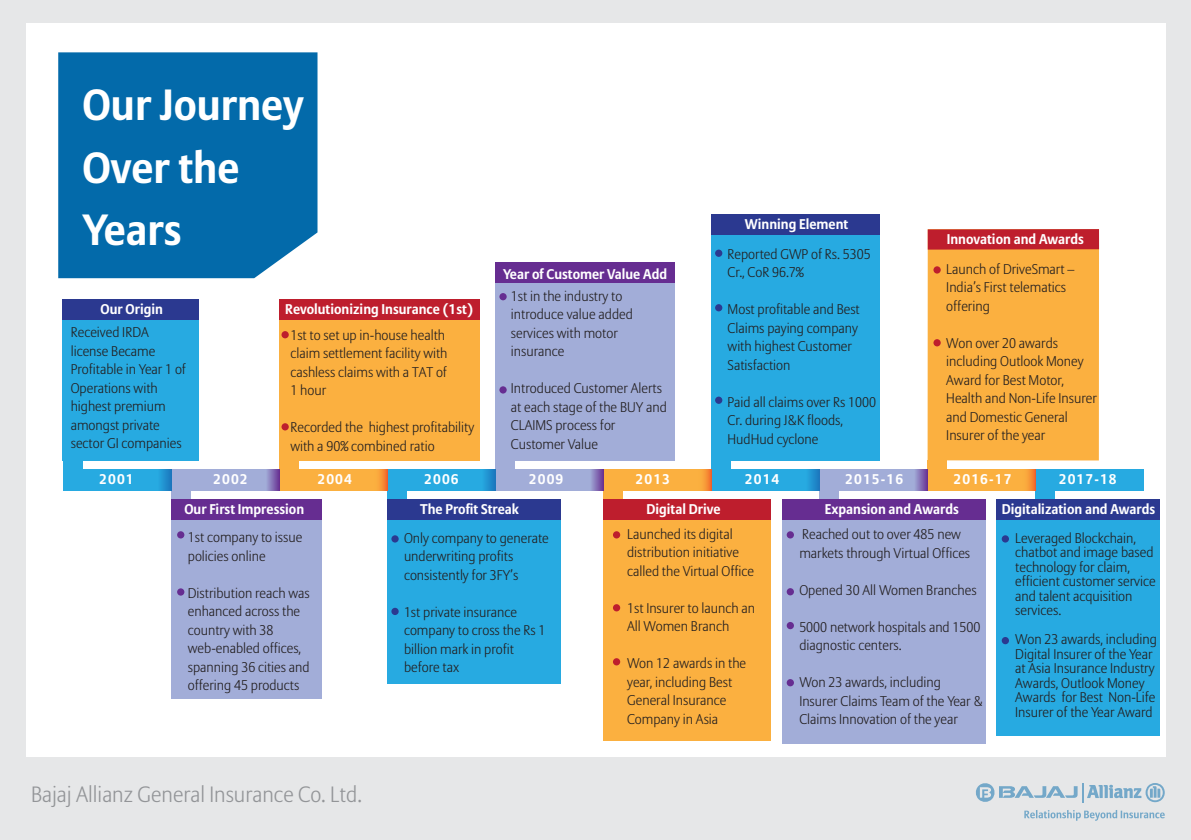
<style>
.page{position:relative;width:1191px;height:840px;background:#fff}
.page>*{position:absolute;margin:0;border:0;box-sizing:border-box;transform-origin:0 0}
.t1{font:700 43.4px/62.4px "Allianz Sans";color:#fff}
.t2{font:300 22px "Allianz Sans";color:#939598}
.t3{font:300 14px/18.4px "Allianz Sans";color:#231f20}
.t4{font:700 14px "Allianz Sans";color:#fff}
</style>
<div class="page">
<div style="left:0;top:0;width:1191px;height:839px;background:#e6e7e8"></div>
<div style="left:26px;top:23px;width:1139px;height:733px;background:#fff"></div>
<div style="left:58px;top:52px;width:259px;height:226px;background:#036aaa"></div>
<svg style="left:976px;top:783px;width:188px;height:19px"></svg>
<svg style="left:1024px;top:810px;width:140px;height:10px"></svg>
<div style="left:63px;top:469px;width:108px;height:21px;background:#27aae1"></div>
<div style="left:171px;top:469px;width:108px;height:21px;background:#a2add8"></div>
<div style="left:279px;top:469px;width:108px;height:21px;background:#fbb040"></div>
<div style="left:387px;top:469px;width:108px;height:21px;background:#27aae1"></div>
<div style="left:495px;top:469px;width:108px;height:21px;background:#a2add8"></div>
<div style="left:603px;top:469px;width:108px;height:21px;background:#fbb040"></div>
<div style="left:711px;top:469px;width:108px;height:21px;background:#27aae1"></div>
<div style="left:819px;top:469px;width:108px;height:21px;background:#a2add8"></div>
<div style="left:927px;top:469px;width:108px;height:21px;background:#fbb040"></div>
<div style="left:1035px;top:469px;width:108px;height:21px;background:#27aae1"></div>
<div style="left:63px;top:299px;width:136px;height:161px;background:#27aae1"></div>
<div style="left:279px;top:299px;width:200px;height:161px;background:#fbb040"></div>
<div style="left:495px;top:262px;width:179px;height:198px;background:#a2add8"></div>
<div style="left:171px;top:499px;width:150px;height:199px;background:#a2add8"></div>
<div style="left:387px;top:499px;width:174px;height:184px;background:#27aae1"></div>
<div style="left:711px;top:214px;width:169px;height:246px;background:#27aae1"></div>
<div style="left:927px;top:229px;width:172px;height:231px;background:#fbb040"></div>
<div style="left:996px;top:499px;width:163px;height:236px;background:#27aae1"></div>
<div style="left:603px;top:499px;width:167px;height:240px;background:#fbb040"></div>
<div style="left:782px;top:500px;width:203px;height:243px;background:#a2add8"></div>
<div style="left:63px;top:460px;width:19px;height:9px;background:#27aae1"></div>
<div style="left:279px;top:460px;width:19px;height:9px;background:#fbb040"></div>
<div style="left:495px;top:460px;width:19px;height:9px;background:#a2add8"></div>
<div style="left:711px;top:460px;width:19px;height:9px;background:#27aae1"></div>
<div style="left:927px;top:460px;width:19px;height:9px;background:#fbb040"></div>
<div style="left:171px;top:490px;width:19px;height:9px;background:#a2add8"></div>
<div style="left:387px;top:490px;width:19px;height:9px;background:#27aae1"></div>
<div style="left:603px;top:490px;width:19px;height:9px;background:#fbb040"></div>
<div style="left:1035px;top:490px;width:19px;height:9px;background:#27aae1"></div>
<div style="left:819px;top:490px;width:19px;height:9px;background:#a2add8"></div>
<svg style="left:161px;top:469px;width:10px;height:21px"></svg>
<svg style="left:267px;top:469px;width:12px;height:21px"></svg>
<svg style="left:591px;top:469px;width:12px;height:21px"></svg>
<svg style="left:915px;top:469px;width:12px;height:21px"></svg>
<svg style="left:485px;top:469px;width:10px;height:21px"></svg>
<svg style="left:809px;top:469px;width:10px;height:21px"></svg>
<svg style="left:1027px;top:469px;width:8px;height:21px"></svg>
<svg style="left:703px;top:469px;width:8px;height:21px"></svg>
<svg style="left:379px;top:469px;width:8px;height:21px"></svg>
<div style="left:63px;top:299px;width:136px;height:20px;background:#2b3990"></div>
<div style="left:279px;top:299px;width:200px;height:20px;background:#be1e2d"></div>
<div style="left:603px;top:499px;width:167px;height:20px;background:#be1e2d"></div>
<div style="left:927px;top:229px;width:172px;height:20px;background:#be1e2d"></div>
<div style="left:711px;top:214px;width:169px;height:20px;background:#2b3990"></div>
<div style="left:171px;top:499px;width:151px;height:20px;background:#662d91"></div>
<div style="left:495px;top:262px;width:179px;height:21px;background:#662d91"></div>
<div style="left:782px;top:499px;width:203px;height:20px;background:#662d91"></div>
<div style="left:387px;top:499px;width:174px;height:20px;background:#2b3990"></div>
<div style="left:996px;top:499px;width:163px;height:20px;background:#2b3990"></div>
<div style="left:281px;top:331px;width:8px;height:7px;background:#be1e2d;border-radius:50%"></div>
<div style="left:933px;top:266px;width:7px;height:7px;background:#be1e2d;border-radius:50%"></div>
<div style="left:933px;top:339px;width:7px;height:7px;background:#be1e2d;border-radius:50%"></div>
<div style="left:281px;top:423px;width:8px;height:7px;background:#be1e2d;border-radius:50%"></div>
<div style="left:391px;top:535px;width:8px;height:7px;background:#2b3990;border-radius:50%"></div>
<div style="left:1001px;top:535px;width:8px;height:7px;background:#2b3990;border-radius:50%"></div>
<svg style="left:1001px;top:636px;width:8px;height:8px"></svg>
<div style="left:391px;top:607px;width:8px;height:7px;background:#2b3990;border-radius:50%"></div>
<div style="left:499px;top:293px;width:7px;height:7px;background:#662d91;border-radius:50%"></div>
<div style="left:499px;top:386px;width:7px;height:7px;background:#662d91;border-radius:50%"></div>
<div style="left:177px;top:531px;width:7px;height:7px;background:#662d91;border-radius:50%"></div>
<div style="left:786px;top:531px;width:8px;height:7px;background:#662d91;border-radius:50%"></div>
<svg style="left:786px;top:587px;width:8px;height:8px"></svg>
<svg style="left:786px;top:621px;width:8px;height:8px"></svg>
<svg style="left:786px;top:678px;width:8px;height:8px"></svg>
<div style="left:613px;top:531px;width:7px;height:7px;background:#be1e2d;border-radius:50%"></div>
<div style="left:613px;top:604px;width:7px;height:7px;background:#be1e2d;border-radius:50%"></div>
<svg style="left:613px;top:657px;width:7px;height:8px"></svg>
<div style="left:177px;top:588px;width:7px;height:7px;background:#662d91;border-radius:50%"></div>
<div style="left:715px;top:249px;width:7px;height:8px;background:#2b3990;border-radius:50%"></div>
<div style="left:715px;top:304px;width:7px;height:7px;background:#2b3990;border-radius:50%"></div>
<div style="left:715px;top:396px;width:7px;height:7px;background:#2b3990;border-radius:50%"></div>
<h1 class="t1" style="left:82px;top:73px;width:223px">Our Journey<br>Over the<br>Years</h1>
<p class="t4" style="left:101px;top:300px;width:64px">Our Origin</p>
<p class="t3" style="left:71px;top:322px;width:117px">Received IRDA license Became<br>Profitable in Year 1 of<br>Operations with highest premium amongst private sector GI companies</p>
<p class="t4" style="left:285px;top:300px;width:189px">Revolutionizing Insurance (1st)</p>
<p class="t3" style="left:290px;top:325px;width:159px">1st to set up in-house health claim settlement facility with cashless claims with a TAT of<br>1 hour</p>
<p class="t3" style="left:290px;top:418px;width:185px">Recorded the highest profitability with a 90% combined ratio</p>
<p class="t4" style="left:503px;top:265px;width:165px">Year of Customer Value Add</p>
<p class="t3" style="left:511px;top:286px;width:123px">1st in the industry to introduce value added services with motor insurance</p>
<p class="t3" style="left:511px;top:379px;width:157px">Introduced Customer Alerts at each stage of the BUY and<br>CLAIMS process for<br>Customer Value</p>
<p class="t4" style="left:745px;top:216px;width:105px">Winning Element</p>
<p class="t3" style="left:727px;top:244px;width:145px">Reported GWP of Rs. 5305<br>Cr., CoR 96.7%</p>
<p class="t3" style="left:727px;top:300px;width:134px">Most profitable and Best<br>Claims paying company with highest Customer<br>Satisfaction</p>
<p class="t3" style="left:727px;top:392px;width:150px">Paid all claims over Rs 1000<br>Cr. during J&amp;K floods,<br>HudHud cyclone</p>
<p class="t4" style="left:946px;top:230px;width:139px">Innovation and Awards</p>
<p class="t3" style="left:946px;top:259px;width:130px">Launch of DriveSmart –<br>India’s First telematics offering</p>
<p class="t3" style="left:946px;top:333px;width:152px">Won over 20 awards including Outlook Money<br>Award for Best Motor,<br>Health and Non-Life Insurer and Domestic General<br>Insurer of the year</p>
<p class="t4" style="left:99px;top:470px;width:36px">2001</p>
<p class="t4" style="left:213px;top:470px;width:36px">2002</p>
<p class="t4" style="left:317px;top:470px;width:36px">2004</p>
<p class="t4" style="left:424px;top:470px;width:36px">2006</p>
<p class="t4" style="left:529px;top:470px;width:36px">2009</p>
<p class="t4" style="left:635px;top:470px;width:36px">2013</p>
<p class="t4" style="left:745px;top:470px;width:36px">2014</p>
<p class="t4" style="left:845px;top:470px;width:59px">2015-16</p>
<p class="t4" style="left:953px;top:470px;width:59px">2016-17</p>
<p class="t4" style="left:1058px;top:470px;width:59px">2017-18</p>
<p class="t4" style="left:184px;top:500px;width:121px">Our First Impression</p>
<p class="t3" style="left:188px;top:527px;width:116px">1st company to issue policies online</p>
<p class="t3" style="left:188px;top:583px;width:123px">Distribution reach was enhanced across the country with 38 web-enabled offices, spanning 36 cities and offering 45 products</p>
<h2 class="t2" style="left:31px;top:780px;width:332px">Bajaj Allianz General Insurance Co. Ltd.</h2>
<p class="t4" style="left:420px;top:500px;width:100px">The Profit Streak</p>
<p class="t4" style="left:646px;top:500px;width:76px">Digital Drive</p>
<p class="t4" style="left:825px;top:500px;width:135px">Expansion and Awards</p>
<p class="t4" style="left:1001px;top:500px;width:155px">Digitalization and Awards</p>
<p class="t3" style="left:404px;top:528px;width:146px">Only company to generate underwriting profits consistently for 3FY’s</p>
<p class="t3" style="left:404px;top:602px;width:143px">1st private insurance company to cross the Rs 1 billion mark in profit before tax</p>
<p class="t3" style="left:627px;top:524px;width:128px">Launched its digital distribution initiative called the Virtual Office</p>
<p class="t3" style="left:627px;top:598px;width:129px">1st Insurer to launch an<br>All Women Branch</p>
<p class="t3" style="left:627px;top:653px;width:120px">Won 12 awards in the year, including Best<br>General Insurance<br>Company in Asia</p>
<p class="t3" style="left:799px;top:525px;width:172px">Reached out to over 485 new markets through Virtual Offices</p>
<p class="t3" style="left:799px;top:580px;width:179px">Opened 30 All Women Branches</p>
<p class="t3" style="left:799px;top:617px;width:183px">5000 network hospitals and 1500 diagnostic centers.</p>
<p class="t3" style="left:799px;top:672px;width:185px">Won 23 awards, including<br>Insurer Claims Team of the Year &amp;<br>Claims Innovation of the year</p>
<p class="t3" style="left:1015px;top:530px;width:142px;line-height:14.4px">Leveraged Blockchain, chatbot and image based technology for claim, efficient customer service and talent acquisition services.</p>
<p class="t3" style="left:1015px;top:631px;width:143px;line-height:14.4px">Won 23 awards, including<br>Digital Insurer of the Year at Asia Insurance Industry<br>Awards, Outlook Money<br>Awards for Best Non-Life<br>Insurer of the Year Award</p>
</div>
